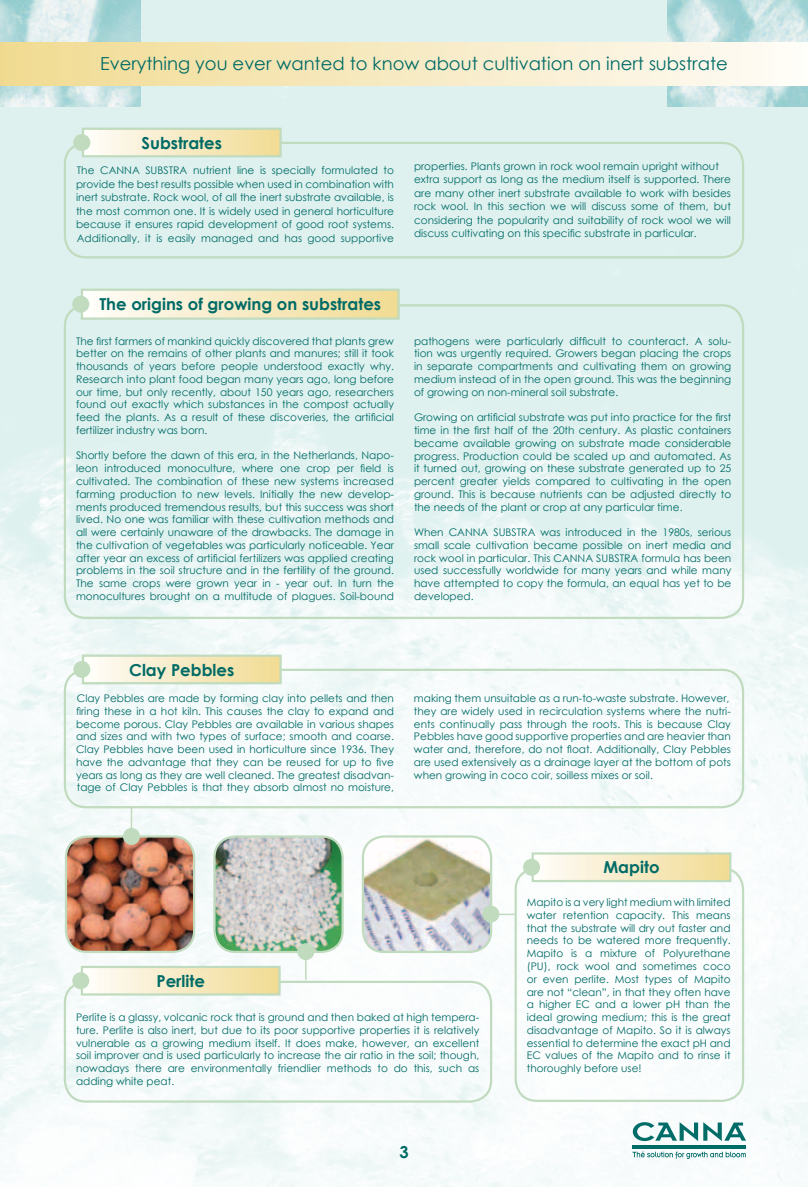
<style>
.page{position:relative;width:808px;height:1187px;background:#fff}
.page>*{position:absolute;margin:0;border:0;box-sizing:border-box;transform-origin:0 0}
.t1{font:18px "Century Gothic";color:#006b66}
.t2{font:700 16.5px "Century Gothic";color:#006b66}
.t3{font:10.5px/12.8px "Century Gothic";color:#006b66;text-align:justify}
</style>
<div class="page">
<img style="left:0;top:0;width:808px;height:1186px">
<img style="left:0;top:0;width:140px;height:106px">
<img style="left:668px;top:0;width:140px;height:106px">
<div style="left:0;top:43px;width:808px;height:42px;background:linear-gradient(to right,#f1da90,#fefbf7)"></div>
<svg style="left:633px;top:1122px;width:113px;height:18px"></svg>
<svg style="left:633px;top:1144px;width:113px;height:4px"></svg>
<svg style="left:632px;top:1151px;width:114px;height:7px"></svg>
<div style="left:64px;top:304px;width:680px;height:315px;border:2px solid #c1dbbf;border-radius:21px"></div>
<div style="left:82px;top:290px;width:317px;height:28px;background:linear-gradient(to right,#fefdfb,#f1db92)"></div>
<div style="left:81px;top:288px;width:319px;height:32px;border:2px solid #c1dbbf"></div>
<div style="left:72px;top:295px;width:17px;height:17px;background:#c1dbbf;border-radius:50%"></div>
<div style="left:64px;top:142px;width:680px;height:116px;border:2px solid #c1dbbf;border-radius:21px"></div>
<div style="left:83px;top:129px;width:198px;height:27px;background:linear-gradient(to right,#fefdfa,#f1db92)"></div>
<div style="left:82px;top:128px;width:200px;height:29px;border:2px solid #c1dbbf"></div>
<div style="left:73px;top:134px;width:17px;height:17px;background:#c1dbbf;border-radius:50%"></div>
<img style="left:66px;top:836px;width:128px;height:115px">
<div style="left:65px;top:835px;width:130px;height:118px;border:2px solid #c1dbbf;border-radius:21px"></div>
<img style="left:214px;top:836px;width:129px;height:115px">
<div style="left:213px;top:835px;width:131px;height:118px;border:2px solid #c1dbbf;border-radius:21px"></div>
<img style="left:363px;top:836px;width:128px;height:115px">
<div style="left:362px;top:835px;width:130px;height:118px;border:2px solid #c1dbbf;border-radius:21px"></div>
<div style="left:64px;top:668px;width:680px;height:140px;border:2px solid #c1dbbf;border-radius:21px"></div>
<div style="left:83px;top:655px;width:198px;height:28px;background:linear-gradient(to right,#fefdfb,#f1db92)"></div>
<div style="left:82px;top:654px;width:200px;height:30px;border:2px solid #c1dbbf"></div>
<div style="left:73px;top:661px;width:17px;height:17px;background:#c1dbbf;border-radius:50%"></div>
<div style="left:64px;top:980px;width:428px;height:122px;border:2px solid #c1dbbf;border-radius:21px"></div>
<div style="left:82px;top:966px;width:198px;height:28px;background:linear-gradient(to right,#fefcfa,#f1db93)"></div>
<div style="left:81px;top:965px;width:200px;height:30px;border:2px solid #c1dbbf"></div>
<div style="left:72px;top:972px;width:17px;height:17px;background:#c1dbbf;border-radius:50%"></div>
<div style="left:514px;top:867px;width:230px;height:234px;border:2px solid #c1dbbf;border-radius:21px"></div>
<div style="left:533px;top:853px;width:197px;height:28px;background:linear-gradient(to right,#fefdfa,#f1db92)"></div>
<div style="left:531px;top:852px;width:200px;height:30px;border:2px solid #c1dbbf"></div>
<div style="left:523px;top:858px;width:17px;height:17px;background:#c1dbbf;border-radius:50%"></div>
<div style="left:123px;top:827px;width:17px;height:17px;background:#c1dbbf;border-radius:50%"></div>
<hr style="left:131px;top:807px;width:1px;height:30px;background:#c1dbbf">
<div style="left:297px;top:943px;width:17px;height:17px;background:#c1dbbf;border-radius:50%"></div>
<hr style="left:305px;top:953px;width:2px;height:26px;background:#c1dbbf">
<hr style="left:485px;top:913px;width:31px;height:2px;background:#c1dbbf">
<div style="left:482px;top:905px;width:17px;height:17px;background:#c1dbbf;border-radius:50%"></div>
<h1 class="t1" style="left:100px;top:51px;width:629px">Everything you ever wanted to know about cultivation on inert substrate</h1>
<h2 class="t2" style="left:142px;top:130px;width:82px">Substrates</h2>
<p class="t3" style="left:76px;top:164px;width:319px;line-height:13.5px">The CANNA SUBSTRA nutrient line is specially formulated to provide the best results possible when used in combination with inert substrate. Rock wool, of all the inert substrate available, is the most common one. It is widely used in general horticulture because it ensures rapid development of good root systems.<br>Additionally, it is easily managed and has good supportive</p>
<p class="t3" style="left:414px;top:159px;width:318px;line-height:13.5px;text-align:left">properties. Plants grown in rock wool remain upright without extra support as long as the medium itself is supported. There are many other inert substrate available to work with besides rock wool. In this section we will discuss some of them, but considering the popularity and suitability of rock wool we will discuss cultivating on this specific substrate in particular.</p>
<h2 class="t2" style="left:99px;top:292px;width:283px">The origins of growing on substrates</h2>
<p class="t3" style="left:76px;top:334px;width:319px">The first farmers of mankind quickly discovered that plants grew better on the remains of other plants and manures; still it took thousands of years before people understood exactly why.<br>Research into plant food began many years ago, long before our time, but only recently, about 150 years ago, researchers found out exactly which substances in the compost actually feed the plants. As a result of these discoveries, the artificial fertilizer industry was born.</p>
<p class="t3" style="left:76px;top:449px;width:319px">Shortly before the dawn of this era, in the Netherlands, Napo&shy;leon introduced monoculture, where one crop per field is cultivated. The combination of these new systems increased farming production to new levels. Initially the new develop&shy;ments produced tremendous results, but this success was short lived. No one was familiar with these cultivation methods and all were certainly unaware of the drawbacks. The damage in the cultivation of vegetables was particularly noticeable. Year after year an excess of artificial fertilizers was applied creating problems in the soil structure and in the fertility of the ground.<br>The same crops were grown year in - year out. In turn the monocultures brought on a multitude of plagues. Soil-bound</p>
<p class="t3" style="left:414px;top:334px;width:319px">pathogens were particularly difficult to counteract. A solu&shy;tion was urgently required. Growers began placing the crops in separate compartments and cultivating them on growing medium instead of in the open ground. This was the beginning of growing on non-mineral soil substrate.</p>
<p class="t3" style="left:414px;top:411px;width:319px">Growing on artificial substrate was put into practice for the first time in the first half of the 20th century. As plastic containers became available growing on substrate made considerable progress. Production could be scaled up and automated. As it turned out, growing on these substrate generated up to 25 percent greater yields compared to cultivating in the open ground. This is because nutrients can be adjusted directly to the needs of the plant or crop at any particular time.</p>
<p class="t3" style="left:414px;top:525px;width:319px">When CANNA SUBSTRA was introduced in the 1980s, serious small scale cultivation became possible on inert media and rock wool in particular. This CANNA SUBSTRA formula has been used successfully worldwide for many years and while many have attempted to copy the formula, an equal has yet to be developed.</p>
<h2 class="t2" style="left:129px;top:657px;width:107px">Clay Pebbles</h2>
<p class="t3" style="left:76px;top:691px;width:319px">Clay Pebbles are made by forming clay into pellets and then firing these in a hot kiln. This causes the clay to expand and become porous. Clay Pebbles are available in various shapes and sizes and with two types of surface; smooth and coarse.<br>Clay Pebbles have been used in horticulture since 1936. They have the advantage that they can be reused for up to five years as long as they are well cleaned. The greatest disadvan&shy;tage of Clay Pebbles is that they absorb almost no moisture,</p>
<p class="t3" style="left:414px;top:691px;width:318px;text-align:left">making them unsuitable as a run-to-waste substrate. However, they are widely used in recirculation systems where the nutri&shy;ents continually pass through the roots. This is because Clay Pebbles have good supportive properties and are heavier than water and, therefore, do not float. Additionally, Clay Pebbles are used extensively as a drainage layer at the bottom of pots when growing in coco coir, soilless mixes or soil.</p>
<h2 class="t2" style="left:156px;top:968px;width:50px">Perlite</h2>
<p class="t3" style="left:76px;top:1010px;width:405px">Perlite is a glassy, volcanic rock that is ground and then baked at high tempera&shy;ture. Perlite is also inert, but due to its poor supportive properties it is relatively vulnerable as a growing medium itself. It does make, however, an excellent soil improver and is used particularly to increase the air ratio in the soil; though, nowadays there are environmentally friendlier methods to do this, such as adding white peat.</p>
<h2 class="t2" style="left:399px;top:1139px;width:11px">3</h2>
<h2 class="t2" style="left:603px;top:854px;width:58px">Mapito</h2>
<p class="t3" style="left:527px;top:895px;width:205px">Mapito is a very light medium with limited water retention capacity. This means that the substrate will dry out faster and needs to be watered more frequently.<br>Mapito is a mixture of Polyurethane (PU), rock wool and sometimes coco or even perlite. Most types of Mapito are not “clean”, in that they often have a higher EC and a lower pH than the ideal growing medium; this is the great disadvantage of Mapito. So it is always essential to determine the exact pH and EC values of the Mapito and to rinse it thoroughly before use!</p>
</div>
